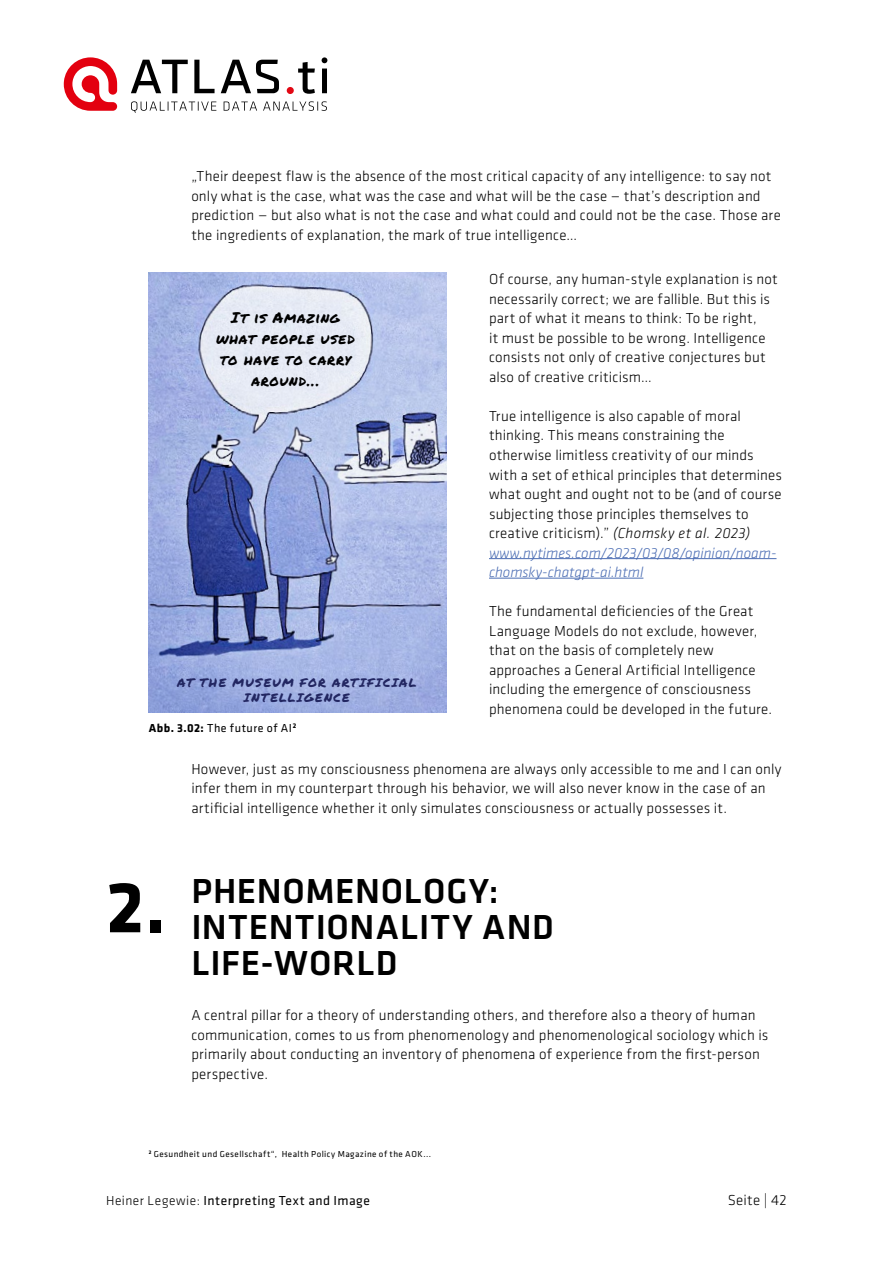
<style>
.page{position:relative;width:893px;height:1263px;background:#fff}
.page>*{position:absolute;margin:0;border:0;box-sizing:border-box;transform-origin:0 0}
.t1{font:500 36px/36px "Klavika Basic";letter-spacing:.025em;color:#000}
.t2{font:300 15px/19.5px "Klavika Basic";letter-spacing:.015em;color:#000}
.t3{font:15px/21px "Permanent Marker";letter-spacing:.05em;color:#000;text-align:center}
.t4{font:13.5px "Klavika Basic";letter-spacing:.035em;color:#000}
.t5{font:12px/14.4px "Permanent Marker";letter-spacing:.11em;color:#222661;text-align:center}
.t6{font:12px "Klavika Basic";letter-spacing:.05em;color:#000}
.t7{font:9px "Klavika Basic";letter-spacing:.05em;color:#000}
.s1{font-weight:700}
.s2{font-style:italic}
.s3{font-style:italic;color:#4a6cb3}
.s4{font-weight:700;font-size:75px}
.s5{font-weight:300}
</style>
<div class="page">
<svg style="left:64px;top:57px;width:53px;height:54px"></svg>
<svg style="left:131px;top:57px;width:196px;height:56px"></svg>
<img style="left:149px;top:272px;width:297px;height:441px">
<hr style="left:489px;top:558px;width:287px;height:1px;background:#4a6cb3">
<hr style="left:489px;top:578px;width:154px;height:1px;background:#4a6cb3">
<p class="t2" style="left:191px;top:166px;width:591px">„Their deepest flaw is the absence of the most critical capacity of any intelligence: to say not only what is the case, what was the case and what will be the case — that’s description and prediction — but also what is not the case and what could and could not be the case. Those are the ingredients of explanation, the mark of true intelligence…</p>
<p class="t3" style="left:216px;top:306px;width:140px">It is Amazing what people used to have to carry around...</p>
<p class="t5" style="left:177px;top:675px;width:241px">AT THE MUSEUM FOR ARTIFICIAL<br>INTELLIGENCE</p>
<p class="t6" style="left:149px;top:720px;width:149px"><span class="s1">Abb. 3.02:</span> The future of AI<sup>2</sup></p>
<p class="t2" style="left:489px;top:270px;width:290px">Of course, any human-style explanation is not necessarily correct; we are fallible. But this is part of what it means to think: To be right,<br>it must be possible to be wrong. Intelligence consists not only of creative conjectures but also of creative criticism…</p>
<p class="t2" style="left:489px;top:406px;width:295px">True intelligence is also capable of moral thinking. This means constraining the otherwise limitless creativity of our minds with a set of ethical principles that determines what ought and ought not to be (and of course subjecting those principles themselves to creative criticism).” <span class="s2">(Chomsky et al. 2023) </span><span class="s3">www.nytimes.com/2023/03/08/opinion/noam&shy;chomsky-chatgpt-ai.html</span></p>
<p class="t2" style="left:489px;top:601px;width:285px">The fundamental deficiencies of the Great Language Models do not exclude, however, that on the basis of completely new approaches a General Artificial Intelligence including the emergence of consciousness phenomena could be developed in the future.</p>
<p class="t2" style="left:191px;top:759px;width:592px">However, just as my consciousness phenomena are always only accessible to me and I can only infer them in my counterpart through his behavior, we will also never know in the case of an artificial intelligence whether it only simulates consciousness or actually possesses it.</p>
<h1 class="t1" style="left:191px;top:872px;width:364px;text-indent:-85px"><span class="s4">2.</span> PHENOMENOLOGY:<br>INTENTIONALITY AND<br>LIFE-WORLD</h1>
<p class="t2" style="left:191px;top:1005px;width:579px">A central pillar for a theory of understanding others, and therefore also a theory of human communication, comes to us from phenomenology and phenomenological sociology which is primarily about conducting an inventory of phenomena of experience from the first-person perspective.</p>
<p class="t7" style="left:149px;top:1148px;width:284px"><sup>2</sup> Gesundheit und Gesellschaft“, Health Policy Magazine of the AOK...</p>
<p class="t4" style="left:106px;top:1192px;width:265px"><span class="s5">Heiner Legewie:</span> Interpreting Text and Image</p>
<p class="t2" style="left:728px;top:1190px;width:60px">Seite | 42</p>
</div>
